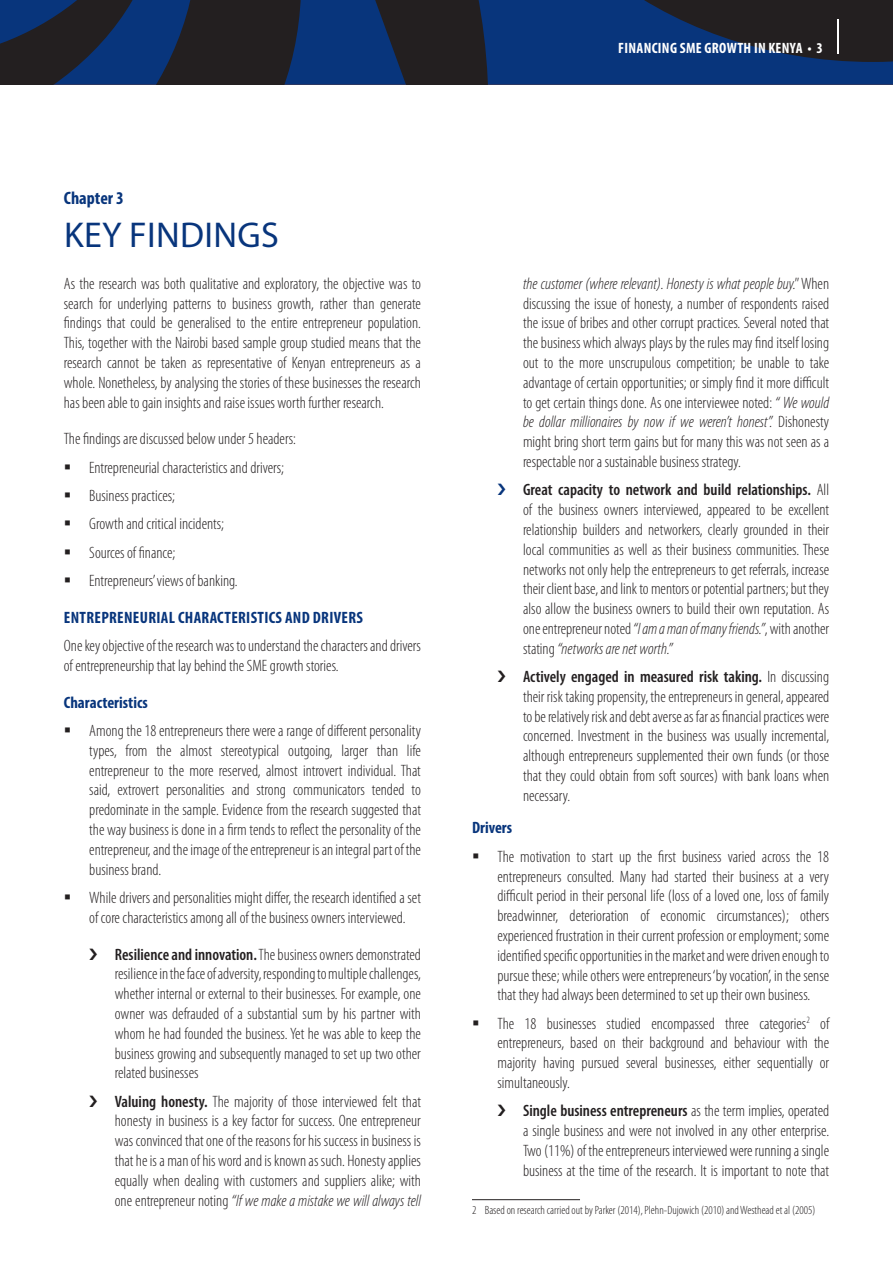
<style>
.page{position:relative;width:893px;height:1263px;background:#fff}
.page>*{position:absolute;margin:0;border:0;box-sizing:border-box;transform-origin:0 0}
.FSD_body_text{font:36px "Myriad Pro";letter-spacing:.01em;color:#08357c}
.FSD_body_text-2{font:700 condensed 18px "Myriad Pro";color:#08357c}
.FSD_body_text-3{font:300 condensed 16.5px/19.8px "Myriad Pro";color:#231f20;text-align:justify}
.FSD_Numerical_Sub_He{font:700 condensed 16.5px "Myriad Pro";letter-spacing:.02em;color:#08357c}
.FSD_sub_head{font:700 condensed 16.5px "Myriad Pro";color:#08357c}
.t1{font:700 condensed 15px "Myriad Pro";letter-spacing:.02em;color:#fff}
.FSD_footnotes{font:300 condensed 12px "Myriad Pro";color:#231f20}
.s1{font-weight:600}
.s2{font-style:italic}
</style>
<div class="page">
<svg style="left:0;top:0;width:893px;height:85px;background:#142a50"></svg>
<hr style="left:837px;top:20px;width:2px;height:34px;background:#fff">
<hr style="left:472px;top:1199px;width:108px;height:1px;background:#231f20">
<p class="t1" style="left:618px;top:39px;width:206px">FINANCING SME GROWTH IN KENYA • 3</p>
<p class="FSD_body_text-2" style="left:64px;top:186px;width:61px">Chapter 3</p>
<p class="FSD_body_text" style="left:64px;top:213px;width:216px">KEY FINDINGS</p>
<p class="FSD_body_text-3" style="left:64px;top:274px;width:359px">As the research was both qualitative and exploratory, the objective was to search for underlying patterns to business growth, rather than generate findings that could be generalised to the entire entrepreneur population.<br>This, together with the Nairobi based sample group studied means that the research cannot be taken as representative of Kenyan entrepreneurs as a whole. Nonetheless, by analysing the stories of these businesses the research has been able to gain insights and raise issues worth further research.</p>
<p class="FSD_body_text-3" style="left:64px;top:429px;width:234px">The findings are discussed below under 5 headers:</p>
<p class="FSD_body_text-3" style="left:89px;top:458px;width:196px">Entrepreneurial characteristics and drivers;</p>
<p class="FSD_body_text-3" style="left:89px;top:486px;width:87px">Business practices;</p>
<p class="FSD_body_text-3" style="left:89px;top:514px;width:136px">Growth and critical incidents;</p>
<p class="FSD_body_text-3" style="left:89px;top:543px;width:88px">Sources of finance;</p>
<p class="FSD_body_text-3" style="left:89px;top:571px;width:150px">Entrepreneurs’ views of banking.</p>
<p class="FSD_Numerical_Sub_He" style="left:64px;top:607px;width:301px">ENTREPRENEURIAL CHARACTERISTICS AND DRIVERS</p>
<p class="FSD_body_text-3" style="left:64px;top:636px;width:359px">One key objective of the research was to understand the characters and drivers of entrepreneurship that lay behind the SME growth stories.</p>
<p class="FSD_sub_head" style="left:64px;top:692px;width:85px">Characteristics</p>
<p class="FSD_body_text-3" style="left:89px;top:721px;width:333px">Among the 18 entrepreneurs there were a range of different personality types, from the almost stereotypical outgoing, larger than life entrepreneur to the more reserved, almost introvert individual. That said, extrovert personalities and strong communicators tended to predominate in the sample. Evidence from the research suggested that the way business is done in a firm tends to reflect the personality of the entrepreneur, and the image of the entrepreneur is an integral part of the business brand.</p>
<p class="FSD_body_text-3" style="left:89px;top:888px;width:333px">While drivers and personalities might differ, the research identified a set of core characteristics among all of the business owners interviewed.</p>
<p class="FSD_body_text-3" style="left:115px;top:944px;width:308px"><span class="s1">Resilience and innovation.</span> The business owners demonstrated resilience in the face of adversity, responding to multiple challenges, whether internal or external to their businesses. For example, one owner was defrauded of a substantial sum by his partner with whom he had founded the business. Yet he was able to keep the business growing and subsequently managed to set up two other related businesses</p>
<p class="FSD_body_text-3" style="left:115px;top:1092px;width:308px"><span class="s1">Valuing honesty.</span> The majority of those interviewed felt that honesty in business is a key factor for success. One entrepreneur was convinced that one of the reasons for his success in business is that he is a man of his word and is known as such. Honesty applies equally when dealing with customers and suppliers alike; with one entrepreneur noting <span class="s2">“If we make a mistake we will always tell</span></p>
<p class="FSD_body_text-3" style="left:523px;top:274px;width:308px"><span class="s2">the customer (where relevant). Honesty is what people buy."</span> When discussing the issue of honesty, a number of respondents raised the issue of bribes and other corrupt practices. Several noted that the business which always plays by the rules may find itself losing out to the more unscrupulous competition; be unable to take advantage of certain opportunities; or simply find it more difficult to get certain things done. As one interviewee noted: <span class="s2">“ We would be dollar millionaires by now if we weren’t honest”.</span> Dishonesty might bring short term gains but for many this was not seen as a respectable nor a sustainable business strategy.</p>
<p class="FSD_body_text-3" style="left:523px;top:480px;width:308px"><span class="s1">Great capacity to network and build relationships.</span> All of the business owners interviewed, appeared to be excellent relationship builders and networkers, clearly grounded in their local communities as well as their business communities. These networks not only help the entrepreneurs to get referrals, increase their client base, and link to mentors or potential partners; but they also allow the business owners to build their own reputation. As one entrepreneur noted <span class="s2">“I am a man of many friends.”</span>, with another stating <span class="s2">“networks are net worth.”</span></p>
<p class="FSD_body_text-3" style="left:523px;top:667px;width:308px"><span class="s1">Actively engaged in measured risk taking.</span> In discussing their risk taking propensity, the entrepreneurs in general, appeared to be relatively risk and debt averse as far as financial practices were concerned. Investment in the business was usually incremental, although entrepreneurs supplemented their own funds (or those that they could obtain from soft sources) with bank loans when necessary.</p>
<p class="FSD_sub_head" style="left:472px;top:818px;width:42px">Drivers</p>
<p class="FSD_body_text-3" style="left:497px;top:847px;width:333px">The motivation to start up the first business varied across the 18 entrepreneurs consulted. Many had started their business at a very difficult period in their personal life (loss of a loved one, loss of family breadwinner, deterioration of economic circumstances); others experienced frustration in their current profession or employment; some identified specific opportunities in the market and were driven enough to pursue these; while others were entrepreneurs ‘by vocation’, in the sense that they had always been determined to set up their own business.</p>
<p class="FSD_body_text-3" style="left:497px;top:1014px;width:333px">The 18 businesses studied encompassed three categories<sup>2</sup> of entrepreneurs, based on their background and behaviour with the majority having pursued several businesses, either sequentially or simultaneously.</p>
<p class="FSD_body_text-3" style="left:523px;top:1101px;width:308px"><span class="s1">Single business entrepreneurs</span> as the term implies, operated a single business and were not involved in any other enterprise.<br>Two (11%) of the entrepreneurs interviewed were running a single business at the time of the research. It is important to note that</p>
<p class="FSD_footnotes" style="left:472px;top:1204px;width:345px">2 Based on research carried out by Parker (2014), Plehn-Dujowich (2010) and Westhead et al (2005)</p>
</div>
